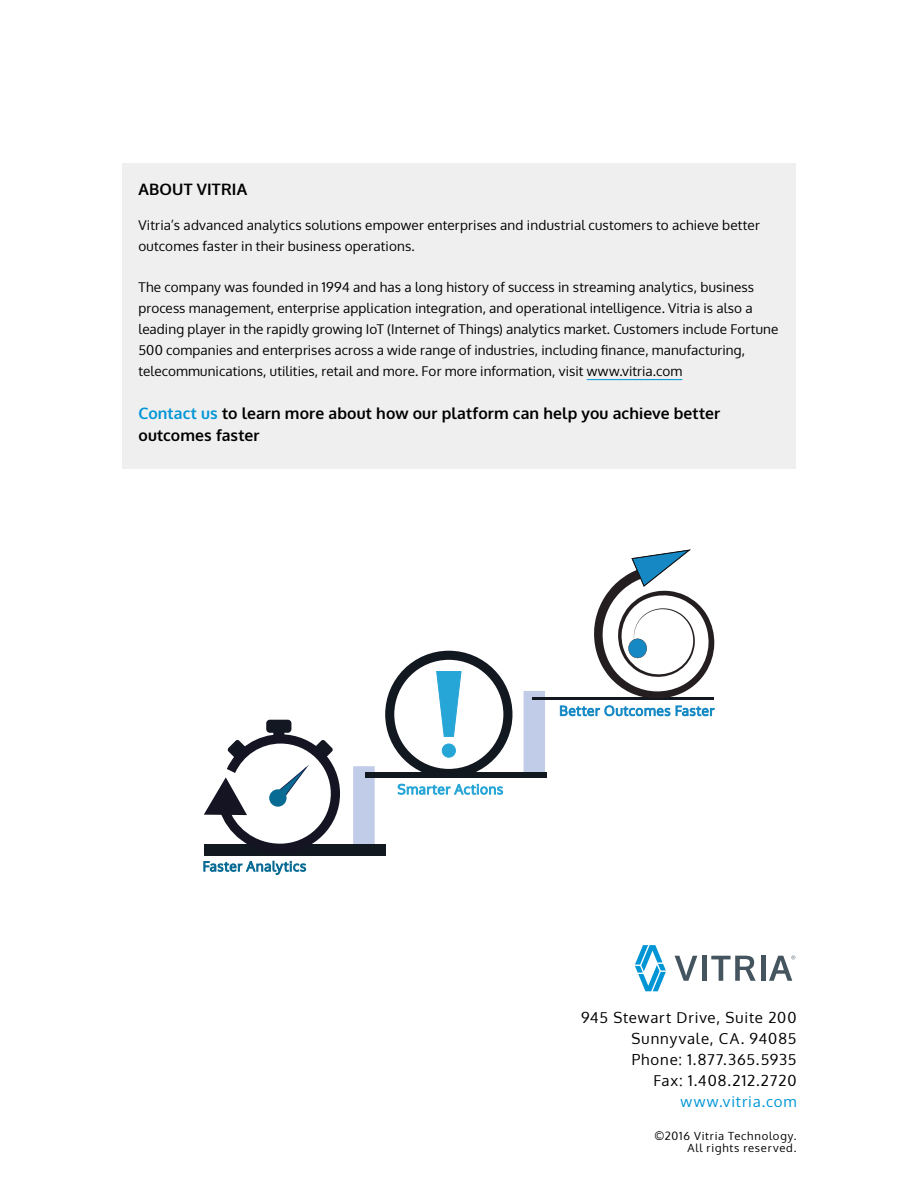
<style>
.page{position:relative;width:918px;height:1188px;background:#fff}
.page>*{position:absolute;margin:0;border:0;box-sizing:border-box;transform-origin:0 0}
.t1{font:700 15.75px/22.5px "Oxygen";letter-spacing:.005em;color:#000}
.t2{font:15px/21px "Oxygen";letter-spacing:.06em;color:#000;text-align:right}
.t3{font:15px "Oxygen";letter-spacing:.06em;color:#0096d6}
.t4{font:13.5px/21px "Oxygen";letter-spacing:.01em;color:#000}
.t5{font:11.25px/12px "Oxygen";letter-spacing:.07em;color:#000;text-align:right}
.s1{color:#0096d6}
</style>
<div class="page">
<svg style="left:353px;top:766px;width:22px;height:78px"></svg>
<div style="left:524px;top:691px;width:21px;height:82px;background:#c0cce8"></div>
<div style="left:365px;top:773px;width:182px;height:5px;background:#111820"></div>
<svg style="left:398px;top:784px;width:105px;height:10px"></svg>
<div style="left:204px;top:844px;width:182px;height:11px;background:#111820"></div>
<svg style="left:560px;top:706px;width:154px;height:10px"></svg>
<hr style="left:532px;top:698px;width:182px;height:2px;background:#111820">
<svg style="left:594px;top:549px;width:121px;height:149px"></svg>
<div style="left:385px;top:651px;width:127px;height:127px;border:9px solid #121820;border-radius:50%"></div>
<svg style="left:436px;top:671px;width:25px;height:66px"></svg>
<div style="left:442px;top:744px;width:13px;height:13px;background:#26a5d7;border-radius:50%"></div>
<div style="left:442px;top:744px;width:14px;height:13px;border:1px solid #26a5d7;border-radius:50%"></div>
<svg style="left:204px;top:720px;width:141px;height:155px"></svg>
<div style="left:122px;top:163px;width:674px;height:306px;background:#efeff0"></div>
<hr style="left:587px;top:379px;width:95px;height:1px;background:#0096d6">
<svg style="left:675px;top:956px;width:22px;height:25px"></svg>
<hr style="left:702px;top:956px;width:4px;height:25px;background:#455560">
<svg style="left:711px;top:956px;width:45px;height:25px"></svg>
<hr style="left:761px;top:956px;width:4px;height:25px;background:#455560">
<svg style="left:635px;top:945px;width:31px;height:46px"></svg>
<svg style="left:769px;top:956px;width:26px;height:25px"></svg>
<p class="t1" style="left:138px;top:179px;width:110px">ABOUT VITRIA</p>
<p class="t4" style="left:138px;top:214px;width:623px">Vitria’s advanced analytics solutions empower enterprises and industrial customers to achieve better outcomes faster in their business operations.</p>
<p class="t4" style="left:138px;top:277px;width:642px">The company was founded in 1994 and has a long history of success in streaming analytics, business process management, enterprise application integration, and operational intelligence. Vitria is also a leading player in the rapidly growing IoT (Internet of Things) analytics market. Customers include Fortune 500 companies and enterprises across a wide range of industries, including finance, manufacturing, telecommunications, utilities, retail and more. For more information, visit www.vitria.com</p>
<p class="t1" style="left:138px;top:402px;width:583px"><span class="s1">Contact us</span> to learn more about how our platform can help you achieve better outcomes faster</p>
<p class="t2" style="left:581px;top:1008px;width:217px">945 Stewart Drive, Suite 200<br>Sunnyvale, CA. 94085<br>Phone: 1.877.365.5935<br>Fax: 1.408.212.2720</p>
<p class="t3" style="left:681px;top:1092px;width:117px">www.vitria.com</p>
<p class="t5" style="left:654px;top:1130px;width:144px">©2016 Vitria Technology.<br>All rights reserved.</p>
</div>
